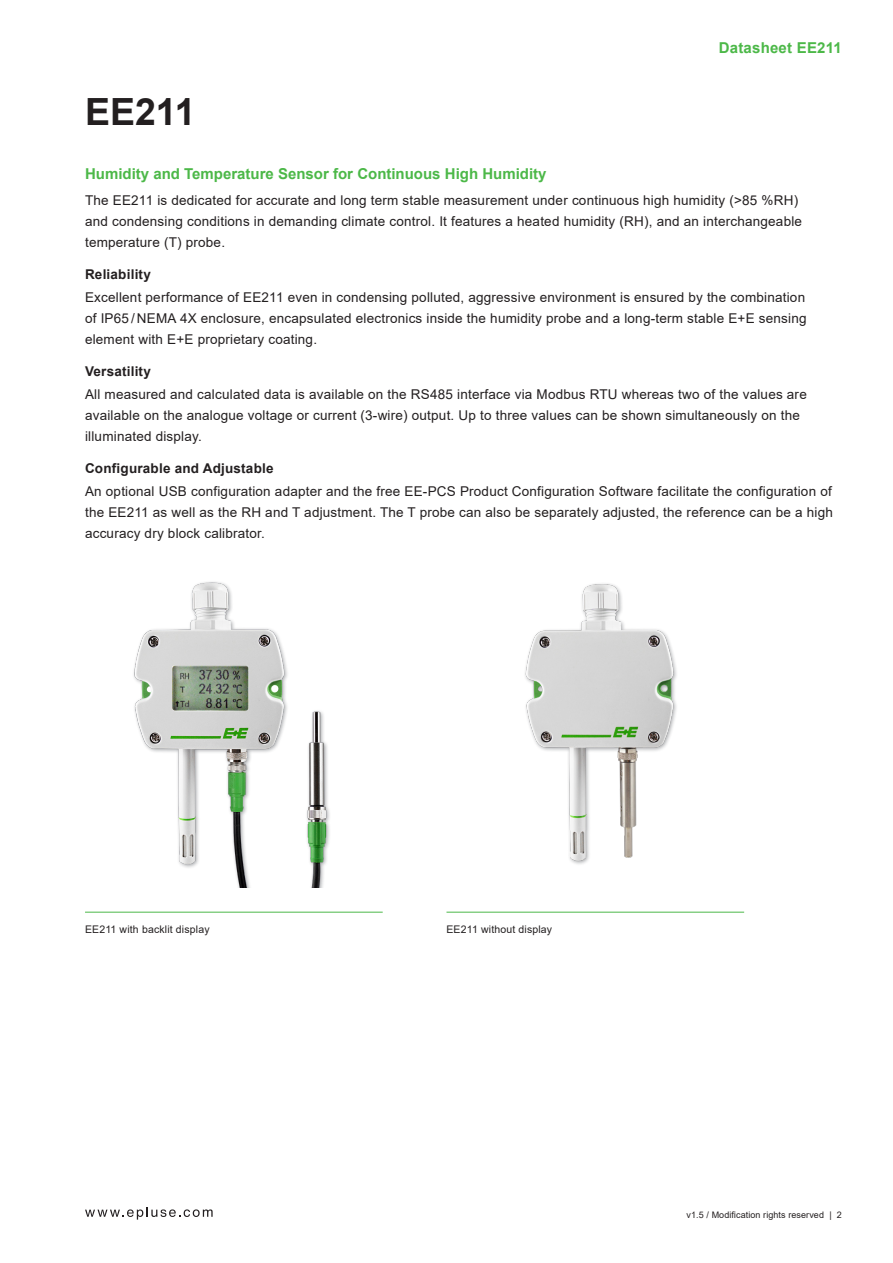
<style>
.page{position:relative;width:893px;height:1263px;background:#fff}
.page>*{position:absolute;margin:0;border:0;box-sizing:border-box;transform-origin:0 0}
.Headline_2{font:700 37.5px "Arial";color:#231f20}
.Headline_3{font:700 15px "Arial";color:#4cb848}
.Copy{font:13.5px/21px "Arial";letter-spacing:.015em;color:#231f20}
.Copy_Bold{font:700 13.5px "Arial";letter-spacing:.015em;color:#231f20}
.Tabelle_Fußnote{font:10.5px "Arial";letter-spacing:.015em;color:#231f20}
.t1{font:9px "Arial";letter-spacing:.01em;color:#231f20}
</style>
<div class="page">
<svg style="left:85px;top:1207px;width:128px;height:12px"></svg>
<hr style="left:85px;top:912px;width:298px;height:1px;background:#4cb848">
<hr style="left:446px;top:912px;width:298px;height:1px;background:#4cb848">
<img style="left:525px;top:583px;width:152px;height:281px">
<img style="left:134px;top:582px;width:196px;height:305px">
<p class="Headline_2" style="left:85px;top:85px;width:112px">EE211</p>
<p class="Headline_3" style="left:719px;top:37px;width:125px">Datasheet EE211</p>
<p class="Headline_3" style="left:85px;top:163px;width:463px">Humidity and Temperature Sensor for Continuous High Humidity</p>
<p class="Copy" style="left:85px;top:190px;width:718px">The EE211 is dedicated for accurate and long term stable measurement under continuous high humidity (&gt;85 %RH) and condensing conditions in demanding climate control. It features a heated humidity (RH), and an interchangeable temperature (T) probe.</p>
<p class="Copy_Bold" style="left:85px;top:265px;width:67px">Reliability</p>
<p class="Copy" style="left:85px;top:287px;width:723px;text-align:justify">Excellent performance of EE211 even in condensing polluted, aggressive environment is ensured by the combination of IP65 / NEMA 4X enclosure, encapsulated electronics inside the humidity probe and a long-term stable E+E sensing element with E+E proprietary coating.</p>
<p class="Copy_Bold" style="left:85px;top:362px;width:67px">Versatility</p>
<p class="Copy" style="left:85px;top:384px;width:723px">All measured and calculated data is available on the RS485 interface via Modbus RTU whereas two of the values are available on the analogue voltage or current (3-wire) output. Up to three values can be shown simultaneously on the illuminated display.</p>
<p class="Copy_Bold" style="left:85px;top:458px;width:190px">Configurable and Adjustable</p>
<p class="Copy" style="left:85px;top:480px;width:749px;text-align:justify">An optional USB configuration adapter and the free EE-PCS Product Configuration Software facilitate the configuration of the EE211 as well as the RH and T adjustment. The T probe can also be separately adjusted, the reference can be a high accuracy dry block calibrator.</p>
<p class="Tabelle_Fußnote" style="left:85px;top:922px;width:126px">EE211 with backlit display</p>
<p class="Tabelle_Fußnote" style="left:446px;top:922px;width:107px">EE211 without display</p>
<p class="t1" style="left:686px;top:1208px;width:157px">v1.5 / Modification rights reserved | 2</p>
</div>
